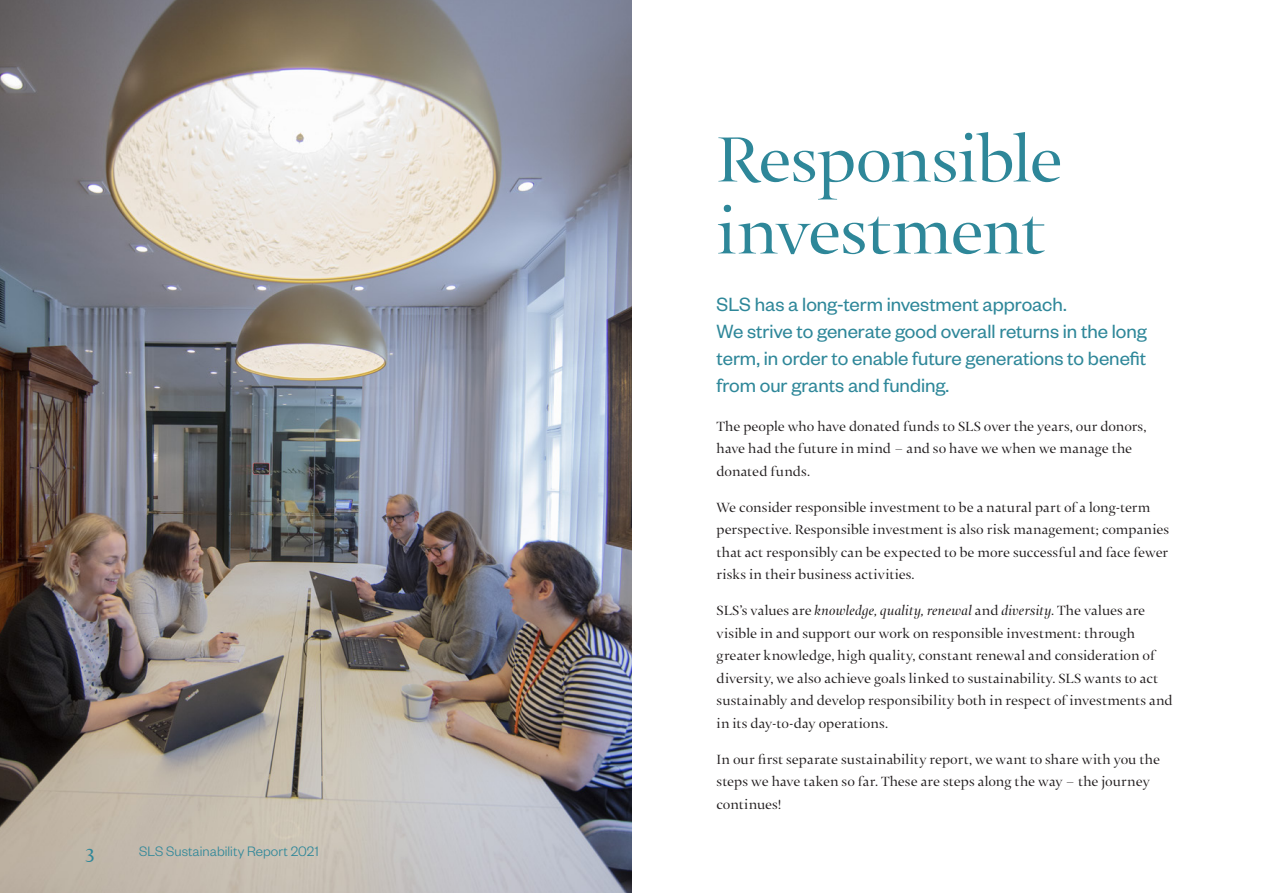
<style>
.page{position:relative;width:1263px;height:893px;background:#fff}
.page>*{position:absolute;margin:0;border:0;box-sizing:border-box;transform-origin:0 0}
.otsikko_48_48{font:300 72px "Thema Std";letter-spacing:-.015em;color:#2e8799}
.ingressi_14_18{font:21px/27px "Founders Grotesk";letter-spacing:-.005em;color:#2e8799}
.t1{font:300 21px "Thema Std";color:#2e8799}
.leipis{font:300 15px/22.5px "Thema Std";letter-spacing:.005em;color:#231f20}
.t2{font:300 15px "Founders Grotesk";letter-spacing:.005em;color:#2e8799}
.s1{font-style:italic}
</style>
<div class="page">
<img style="left:0;top:0;width:631px;height:893px">
<h2 class="t1" style="left:85px;top:840px;width:11px">3</h2>
<p class="t2" style="left:139px;top:842px;width:181px">SLS Sustainability Report 2021</p>
<p class="otsikko_48_48" style="left:716px;top:119px;width:348px">Responsible</p>
<p class="otsikko_48_48" style="left:716px;top:191px;width:330px">investment</p>
<p class="ingressi_14_18" style="left:716px;top:289px;width:432px">SLS has a long-term investment approach.<br>We strive to generate good overall returns in the long term, in order to enable future generations to benefit from our grants and funding.</p>
<p class="leipis" style="left:716px;top:416px;width:431px">The people who have donated funds to SLS over the years, our donors, have had the future in mind – and so have we when we manage the donated funds.</p>
<p class="leipis" style="left:716px;top:497px;width:454px">We consider responsible investment to be a natural part of a long-term perspective. Responsible investment is also risk management; companies that act responsibly can be expected to be more successful and face fewer risks in their business activities.</p>
<p class="leipis" style="left:716px;top:600px;width:458px">SLS’s values are <span class="s1">knowledge, quality, renewal</span> and <span class="s1">diversity</span>. The values are visible in and support our work on responsible investment: through greater knowledge, high quality, constant renewal and consideration of diversity, we also achieve goals linked to sustainability. SLS wants to act sustainably and develop responsibility both in respect of investments and in its day-to-day operations.</p>
<p class="leipis" style="left:716px;top:749px;width:445px">In our first separate sustainability report, we want to share with you the steps we have taken so far. These are steps along the way – the journey continues!</p>
</div>
